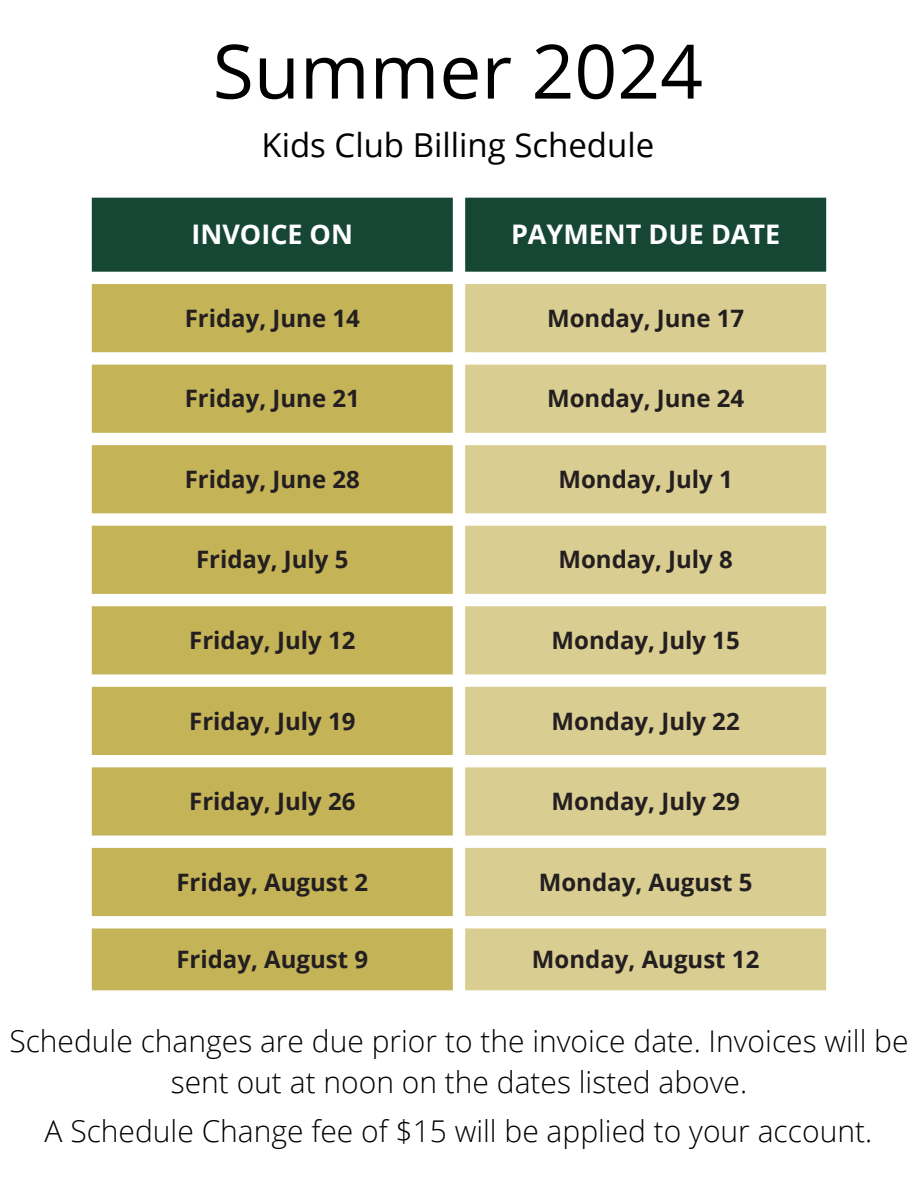
<style>
.page{position:relative;width:918px;height:1188px;background:#fff}
.page>*{position:absolute;margin:0;border:0;box-sizing:border-box;transform-origin:0 0}
.t1{font:75px "Open Sans";color:#000}
.t2{font:33px "Open Sans";color:#000}
.t3{font:300 30px/41.7px "Open Sans";color:#000;text-align:center}
.t4{font:700 27px "Open Sans";color:#fff}
.t5{font:700 24px "Open Sans";color:#231f20}
</style>
<div class="page">
<div style="left:92px;top:198px;width:734px;height:74px;background:#164734"></div>
<svg style="left:92px;top:284px;width:361px;height:706px;background:#cdbd6f"></svg>
<svg style="left:465px;top:284px;width:361px;height:706px;background:#ded4a0"></svg>
<p class="t1" style="left:213px;top:18px;width:492px">Summer 2024</p>
<p class="t2" style="left:261px;top:122px;width:394px">Kids Club Billing Schedule</p>
<h1 class="t4" style="left:192px;top:215px;width:163px">INVOICE ON</h1>
<p class="t4" style="left:511px;top:215px;width:271px">PAYMENT DUE DATE</p>
<p class="t5" style="left:185px;top:301px;width:177px">Friday, June 14</p>
<p class="t5" style="left:547px;top:301px;width:199px">Monday, June 17</p>
<p class="t5" style="left:185px;top:382px;width:177px">Friday, June 21</p>
<p class="t5" style="left:547px;top:382px;width:199px">Monday, June 24</p>
<p class="t5" style="left:185px;top:462px;width:177px">Friday, June 28</p>
<p class="t5" style="left:558px;top:462px;width:176px">Monday, July 1</p>
<p class="t5" style="left:196px;top:543px;width:154px">Friday, July 5</p>
<p class="t5" style="left:558px;top:543px;width:176px">Monday, July 8</p>
<p class="t5" style="left:189px;top:623px;width:168px">Friday, July 12</p>
<p class="t5" style="left:552px;top:623px;width:190px">Monday, July 15</p>
<p class="t5" style="left:189px;top:704px;width:168px">Friday, July 19</p>
<p class="t5" style="left:552px;top:704px;width:190px">Monday, July 22</p>
<p class="t5" style="left:189px;top:784px;width:168px">Friday, July 26</p>
<p class="t5" style="left:552px;top:784px;width:190px">Monday, July 29</p>
<p class="t5" style="left:176px;top:865px;width:193px">Friday, August 2</p>
<p class="t5" style="left:539px;top:865px;width:215px">Monday, August 5</p>
<p class="t5" style="left:176px;top:942px;width:193px">Friday, August 9</p>
<p class="t5" style="left:532px;top:942px;width:229px">Monday, August 12</p>
<h1 class="t3" style="left:9px;top:1019px;width:901px">Schedule changes are due prior to the invoice date. Invoices will be sent out at noon on the dates listed above.</h1>
<h1 class="t3" style="left:45px;top:1110px;width:829px">A Schedule Change fee of $15 will be applied to your account.</h1>
</div>
